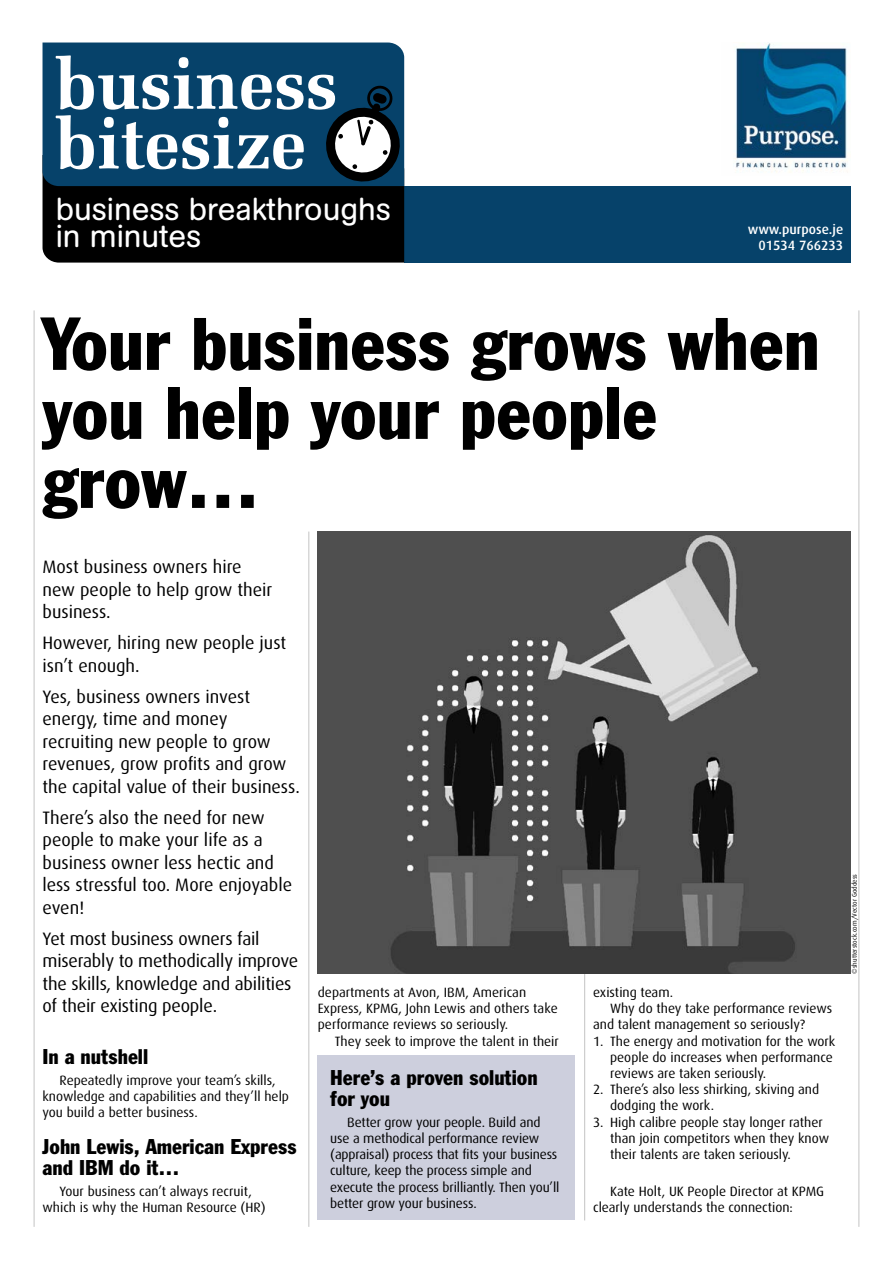
<style>
.page{position:relative;width:893px;height:1263px;background:#fff}
.page>*{position:absolute;margin:0;border:0;box-sizing:border-box;transform-origin:0 0}
.t1{font:condensed 73.5px/69px "Franklin Gothic BT";color:#000}
.t2{font:31.5px/27px "AG Buch Rounded BQ";color:#fff}
.t3{font:condensed 21px/21px "Franklin Gothic BT";color:#000}
.t4{font:18px/22.5px "Dax";color:#000}
.t5{font:13.5px/16.2px "Dax";color:#000}
.t6{font:500 13.5px/16.2px "Dax";color:#fff;text-align:right}
.t7{font:6.75px "Dax";color:#000}
</style>
<div class="page">
<hr style="left:34px;top:310px;width:1px;height:917px;background:#c6c6c6">
<hr style="left:858px;top:310px;width:1px;height:917px;background:#c6c6c6">
<div style="left:404px;top:186px;width:446px;height:77px;background:#06426a"></div>
<div style="left:43px;top:43px;width:361px;height:12px;background:#06426a"></div>
<svg style="left:43px;top:55px;width:362px;height:208px;background:#2b4657"></svg>
<svg style="left:358px;top:120px;width:5px;height:24px"></svg>
<div style="left:357px;top:120px;width:7px;height:25px;border:2px solid #000"></div>
<img style="left:734px;top:43px;width:114px;height:130px">
<div style="left:317px;top:1055px;width:258px;height:165px;background:#cdcfdd"></div>
<hr style="left:308px;top:531px;width:1px;height:696px;background:#c6c6c6">
<hr style="left:584px;top:961px;width:1px;height:259px;background:#c6c6c6">
<img style="left:318px;top:531px;width:532px;height:443px">
<h2 class="t2" style="left:56px;top:196px;width:337px">business breakthroughs in minutes</h2>
<p class="t6" style="left:748px;top:222px;width:97px">www.purpose.je<br>01534 766233</p>
<h1 class="t1" style="left:43px;top:307px;width:779px">Your business grows when you help your people grow…</h1>
<h3 class="t4" style="left:43px;top:556px;width:231px">Most business owners hire new people to help grow their business.</h3>
<h3 class="t4" style="left:43px;top:632px;width:245px">However, hiring new people just isn’t enough.</h3>
<h3 class="t4" style="left:43px;top:685px;width:259px">Yes, business owners invest energy, time and money recruiting new people to grow revenues, grow profits and grow the capital value of their business.</h3>
<h3 class="t4" style="left:43px;top:806px;width:251px">There’s also the need for new people to make your life as a business owner less hectic and less stressful too. More enjoyable even!</h3>
<h3 class="t4" style="left:43px;top:927px;width:257px">Yet most business owners fail miserably to methodically improve the skills, knowledge and abilities of their existing people.</h3>
<h3 class="t3" style="left:43px;top:1045px;width:107px">In a nutshell</h3>
<p class="t5" style="left:43px;top:1072px;width:248px;text-indent:17px">Repeatedly improve your team’s skills, knowledge and capabilities and they’ll help you build a better business.</p>
<h3 class="t3" style="left:43px;top:1136px;width:256px">John Lewis, American Express and IBM do it…</h3>
<p class="t5" style="left:43px;top:1183px;width:225px;text-align:center">Your business can’t always recruit, which is why the Human Resource (HR)</p>
<p class="t5" style="left:318px;top:984px;width:241px">departments at Avon, IBM, American<br>Express, KPMG, John Lewis and others take performance reviews so seriously.</p>
<p class="t5" style="left:335px;top:1033px;width:226px">They seek to improve the talent in their</p>
<h3 class="t3" style="left:330px;top:1067px;width:209px">Here’s a proven solution for you</h3>
<p class="t5" style="left:330px;top:1114px;width:231px;text-indent:17px">Better grow your people. Build and use a methodical performance review (appraisal) process that fits your business culture, keep the process simple and execute the process brilliantly. Then you’ll better grow your business.</p>
<p class="t5" style="left:593px;top:984px;width:81px">existing team.</p>
<p class="t5" style="left:610px;top:1000px;width:224px">Why do they take performance reviews</p>
<p class="t5" style="left:593px;top:1017px;width:214px">and talent management so seriously?</p>
<p class="t5" style="left:610px;top:1033px;width:227px;text-indent:-17px">1. The energy and motivation for the work people do increases when performance reviews are taken seriously.</p>
<p class="t5" style="left:610px;top:1081px;width:211px;text-indent:-17px">2. There’s also less shirking, skiving and dodging the work.</p>
<p class="t5" style="left:610px;top:1114px;width:220px;text-indent:-17px">3. High calibre people stay longer rather than join competitors when they know their talents are taken seriously.</p>
<p class="t5" style="left:593px;top:1183px;width:233px;text-indent:17px">Kate Holt, UK People Director at KPMG clearly understands the connection:</p>
<p class="t7" style="left:851px;top:974px;width:101px;rotate:-90deg">©shutterstock.com/Vector Goddess</p>
</div>
